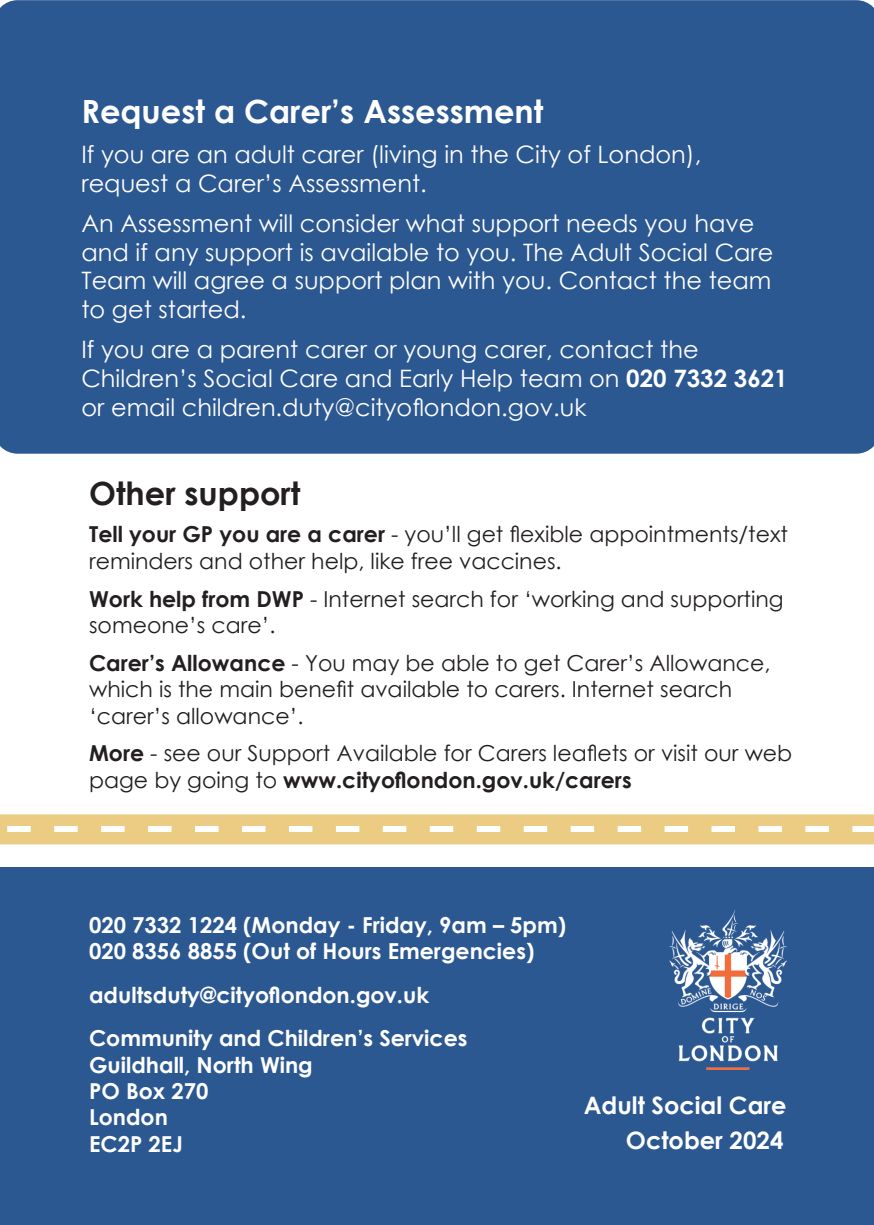
<style>
.page{position:relative;width:874px;height:1225px;background:#fff}
.page>*{position:absolute;margin:0;border:0;box-sizing:border-box;transform-origin:0 0}
.t1{font:700 32px "Century Gothic";color:#fff}
.t2{font:700 32px "Century Gothic";color:#231f20}
.t3{font:24px/28.8px "Century Gothic";color:#fff}
.t4{font:700 24px "Century Gothic";color:#fff}
.t5{font:22px/26.4px "Century Gothic";color:#231f20}
.t6{font:700 22px/26.4px "Century Gothic";color:#fff}
.t7{font:700 22px "Century Gothic";color:#231f20}
.s1{font-weight:700}
.s2{font-weight:400}
</style>
<div class="page">
<div style="left:0;top:867px;width:873px;height:358px;background:#2c5891"></div>
<div style="left:0;top:0;width:873px;height:454px;background:#2c5891"></div>
<div style="left:0;top:814px;width:873px;height:30px;background:#eccc82"></div>
<svg style="left:7px;top:826px;width:866px;height:6px"></svg>
<img style="left:669px;top:910px;width:117px;height:159px">
<p class="t1" style="left:81px;top:87px;width:463px">Request a Carer’s Assessment</p>
<p class="t3" style="left:81px;top:139px;width:621px">If you are an adult carer (living in the City of London), request a Carer’s Assessment.</p>
<p class="t3" style="left:81px;top:208px;width:693px">An Assessment will consider what support needs you have and if any support is available to you. The Adult Social Care Team will agree a support plan with you. Contact the team to get started.</p>
<p class="t3" style="left:81px;top:335px;width:707px">If you are a parent carer or young carer, contact the<br>Children’s Social Care and Early Help team on <span class="s1">020 7332 3621 </span>or email children.duty@cityoflondon.gov.uk</p>
<h2 class="t2" style="left:89px;top:469px;width:213px">Other support</h2>
<p class="t5" style="left:89px;top:521px;width:700px"><span class="s1">Tell your GP you are a carer</span> - you’ll get flexible appointments/text</p>
<p class="t5" style="left:89px;top:547px;width:474px">reminders and other help, like free vaccines.</p>
<p class="t5" style="left:89px;top:585px;width:695px"><span class="s1">Work help from DWP</span> - Internet search for ‘working and supporting someone’s care’.</p>
<p class="t5" style="left:89px;top:649px;width:682px"><span class="s1">Carer’s Allowance</span> - You may be able to get Carer’s Allowance,</p>
<p class="t5" style="left:89px;top:675px;width:644px">which is the main benefit available to carers. Internet search</p>
<p class="t5" style="left:89px;top:702px;width:216px">‘carer’s allowance’.</p>
<p class="t5" style="left:89px;top:740px;width:704px"><span class="s1">More</span> - see our Support Available for Carers leaflets or visit our web</p>
<p class="t7" style="left:89px;top:763px;width:544px"><span class="s2">page by going to</span> www.cityoflondon.gov.uk/carers</p>
<p class="t6" style="left:89px;top:910px;width:478px">020 7332 1224 (Monday - Friday, 9am – 5pm)<br>020 8356 8855 (Out of Hours Emergencies)</p>
<p class="t6" style="left:89px;top:980px;width:341px">adultsduty@cityoflondon.gov.uk</p>
<p class="t6" style="left:89px;top:1024px;width:379px">Community and Children’s Services<br>Guildhall, North Wing</p>
<p class="t6" style="left:89px;top:1076px;width:121px">PO Box 270</p>
<p class="t6" style="left:89px;top:1103px;width:95px">London<br>EC2P 2EJ</p>
<p class="t4" style="left:583px;top:1087px;width:204px">Adult Social Care</p>
<p class="t4" style="left:625px;top:1122px;width:159px">October 2024</p>
</div>
